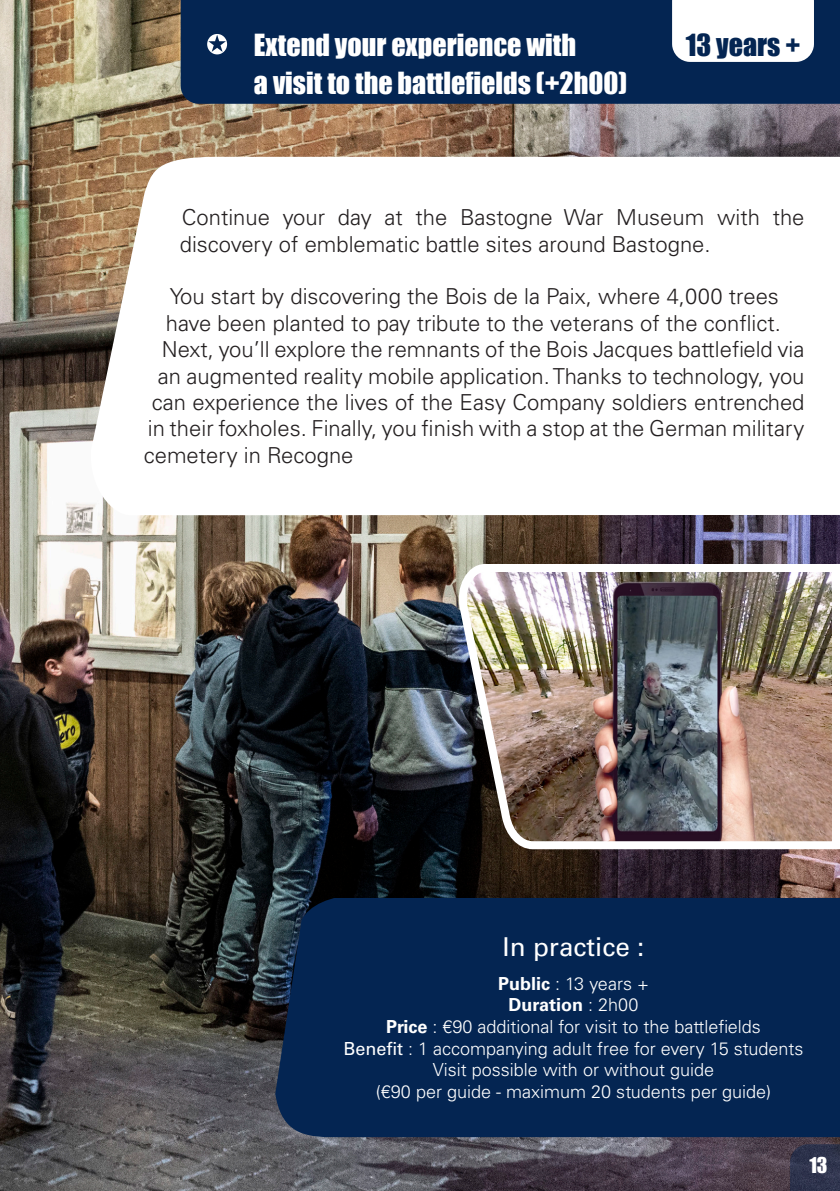
<style>
.page{position:relative;width:840px;height:1191px;background:#fff}
.page>*{position:absolute;margin:0;border:0;box-sizing:border-box;transform-origin:0 0}
.t1{font:28px "Impact";color:#fff}
.t2{font:28px "Impact";color:#042552}
.t3{font:26px "Univers LT Std";color:#fff}
.t4{font:300 22px/26.4px "Univers LT Std";color:#231f20}
.t5{font:20px "Impact";color:#fff}
.t6{font:300 18px "Univers LT Std";color:#fff}
.t7{font:700 18px "Univers LT Std";color:#fff}
.s1{font-weight:700}
.s2{font-weight:300}
.s3{font-weight:400}
</style>
<div class="page">
<img style="left:0;top:0;width:839px;height:1191px">
<div style="left:180px;top:0;width:659px;height:104px;background:#042552"></div>
<div style="left:275px;top:898px;width:564px;height:239px;background:#042552"></div>
<svg style="left:89px;top:157px;width:750px;height:358px"></svg>
<img style="left:454px;top:560px;width:385px;height:293px">
<svg style="left:789px;top:1144px;width:50px;height:47px;background:#30344c"></svg>
<svg style="left:207px;top:34px;width:20px;height:20px"></svg>
<svg style="left:671px;top:0;width:142px;height:62px"></svg>
<p class="t1" style="left:254px;top:23px;width:323px">Extend your experience with</p>
<p class="t1" style="left:254px;top:61px;width:374px">a visit to the battlefields (+2h00)</p>
<p class="t2" style="left:685px;top:23px;width:116px">13 years +</p>
<p class="t4" style="left:180px;top:204px;width:626px">Continue your day at the Bastogne War Museum with the discovery of emblematic battle sites around Bastogne.</p>
<p class="t4" style="left:170px;top:283px;width:610px">You start by discovering the Bois de la Paix, where 4,000 trees</p>
<p class="t4" style="left:166px;top:310px;width:616px">have been planted to pay tribute to the veterans of the conflict.</p>
<p class="t4" style="left:162px;top:336px;width:643px">Next, you’ll explore the remnants of the Bois Jacques battlefield via</p>
<p class="t4" style="left:158px;top:362px;width:647px">an augmented reality mobile application. Thanks to technology, you</p>
<p class="t4" style="left:152px;top:389px;width:653px">can experience the lives of the Easy Company soldiers entrenched</p>
<p class="t4" style="left:148px;top:415px;width:657px">in their foxholes. Finally, you finish with a stop at the German military</p>
<p class="t4" style="left:144px;top:442px;width:211px">cemetery in Recogne</p>
<p class="t3" style="left:502px;top:931px;width:143px">In practice :</p>
<p class="t6" style="left:498px;top:972px;width:152px"><span class="s1">Public</span> : 13 years +</p>
<p class="t7" style="left:508px;top:994px;width:132px">Duration <span class="s2">: 2h00</span></p>
<p class="t6" style="left:386px;top:1015px;width:376px"><span class="s1">Price</span> : €90 additional for visit to the battlefields</p>
<p class="t6" style="left:343px;top:1037px;width:461px"><span class="s3">Benefit</span> : 1 accompanying adult free for every 15 students</p>
<p class="t6" style="left:432px;top:1059px;width:283px">Visit possible with or without guide</p>
<p class="t6" style="left:376px;top:1080px;width:396px">(€90 per guide - maximum 20 students per guide)</p>
<p class="t5" style="left:808px;top:1149px;width:20px">13</p>
</div>
